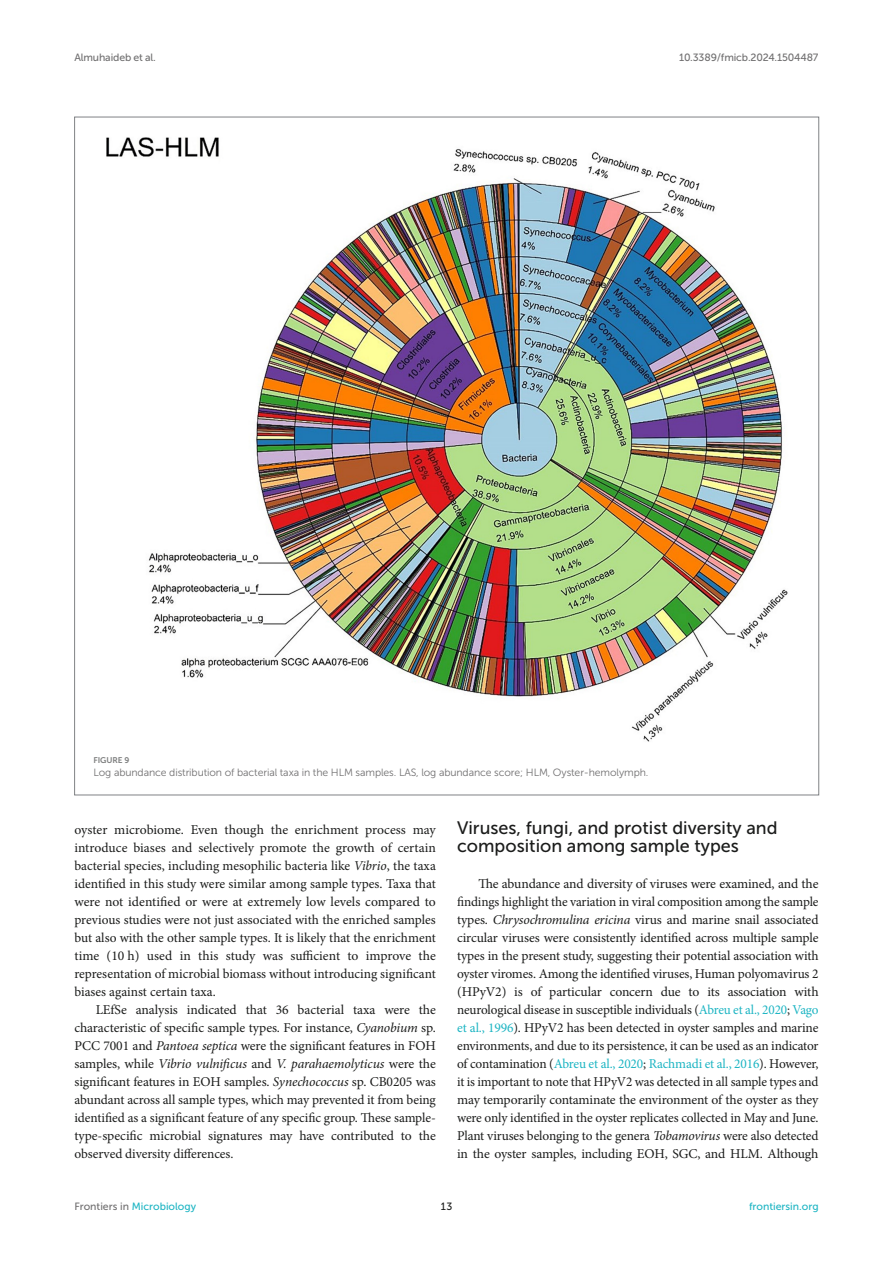
<style>
.page{position:relative;width:893px;height:1263px;background:#fff}
.page>*{position:absolute;margin:0;border:0;box-sizing:border-box;transform-origin:0 0}
.HEAD_2{font:18px/18px "Museo Sans 500";color:#1b1c1b}
.TEXT{font:13.5px/18px "Minion Pro";letter-spacing:-.005em;color:#1b1c1b;text-align:justify}
.FIG_LEG{font:10.5px "Museo Sans 300";letter-spacing:-.01em;color:#706f70}
.t1{font:10.5px "Museo Sans 500";letter-spacing:-.015em;color:#706f70}
.t2{font:10.5px "Museo Sans 500";color:#1db5c3}
.t3{font:10.5px "Museo Sans 500";color:#1b1c1b}
.FIG_HD{font:8.25px "Museo Sans 700";letter-spacing:-.01em;color:#7e7f7f}
.s1{font-style:italic}
.s2{color:#1db5c3}
.s3{color:#706f70}
</style>
<div class="page">
<img style="left:106px;top:137px;width:682px;height:605px">
<p class="t1" style="left:74px;top:51px;width:83px">Almuhaideb et al.</p>
<p class="t1" style="left:679px;top:51px;width:141px">10.3389/fmicb.2024.1504487</p>
<p class="FIG_HD" style="left:94px;top:755px;width:37px">FIGURE 9</p>
<p class="FIG_LEG" style="left:94px;top:767px;width:556px">Log abundance distribution of bacterial taxa in the HLM samples. LAS, log abundance score; HLM, Oyster-hemolymph.</p>
<p class="TEXT" style="left:74px;top:821px;width:363px">oyster microbiome. Even though the enrichment process may introduce biases and selectively promote the growth of certain bacterial species, including mesophilic bacteria like <span class="s1">Vibrio</span>, the taxa identified in this study were similar among sample types. Taxa that were not identified or were at extremely low levels compared to previous studies were not just associated with the enriched samples but also with the other sample types. It is likely that the enrichment time (10 h) used in this study was sufficient to improve the representation of microbial biomass without introducing significant biases against certain taxa.</p>
<p class="TEXT" style="left:74px;top:1001px;width:363px;text-indent:21px">LEfSe analysis indicated that 36 bacterial taxa were the characteristic of specific sample types. For instance, <span class="s1">Cyanobium</span> sp.<br>PCC 7001 and <span class="s1">Pantoea septica</span> were the significant features in FOH samples, while <span class="s1">Vibrio vulnificus</span> and <span class="s1">V. parahaemolyticus</span> were the significant features in EOH samples. <span class="s1">Synechococcus</span> sp. CB0205 was abundant across all sample types, which may prevented it from being identified as a significant feature of any specific group. These sample&shy;type-specific microbial signatures may have contributed to the observed diversity differences.</p>
<p class="HEAD_2" style="left:457px;top:819px;width:322px">Viruses, fungi, and protist diversity and composition among sample types</p>
<p class="TEXT" style="left:457px;top:875px;width:363px;text-indent:21px">The abundance and diversity of viruses were examined, and the findings highlight the variation in viral composition among the sample types. <span class="s1">Chrysochromulina ericina</span> virus and marine snail associated circular viruses were consistently identified across multiple sample types in the present study, suggesting their potential association with oyster viromes. Among the identified viruses, Human polyomavirus 2 (HPyV2) is of particular concern due to its association with neurological disease in susceptible individuals (<span class="s2">Abreu et al., 2020</span>; <span class="s2">Vago et al., 1996</span>). HPyV2 has been detected in oyster samples and marine environments, and due to its persistence, it can be used as an indicator of contamination (<span class="s2">Abreu et al., 2020</span>; <span class="s2">Rachmadi et al., 2016</span>). However, it is important to note that HPyV2 was detected in all sample types and may temporarily contaminate the environment of the oyster as they were only identified in the oyster replicates collected in May and June.<br>Plant viruses belonging to the genera <span class="s1">Tobamovirus</span> were also detected in the oyster samples, including EOH, SGC, and HLM. Although</p>
<p class="t2" style="left:74px;top:1200px;width:123px"><span class="s3">Frontiers in</span> Microbiology</p>
<p class="t3" style="left:441px;top:1200px;width:13px">13</p>
<p class="t2" style="left:749px;top:1200px;width:71px">frontiersin.org</p>
</div>
